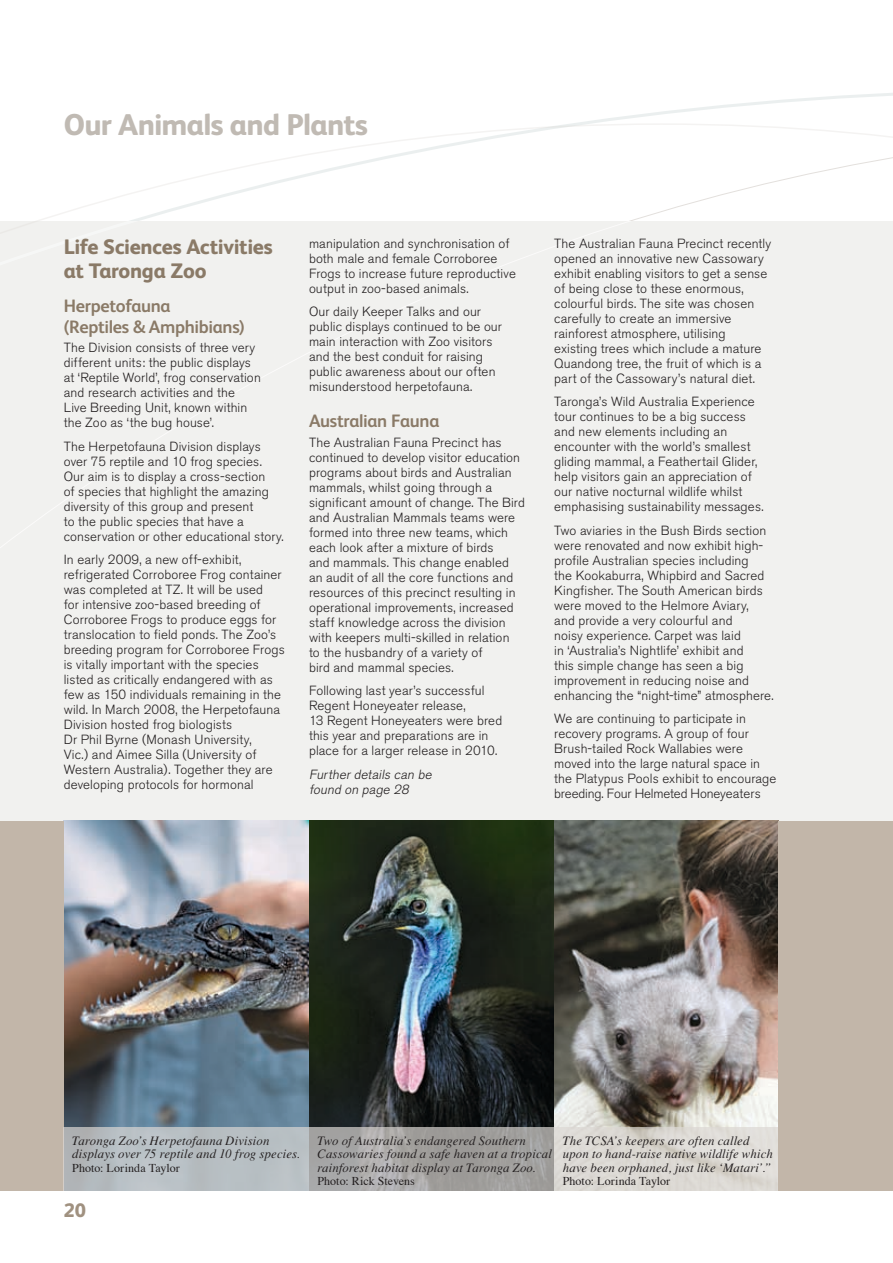
<style>
.page{position:relative;width:893px;height:1263px;background:#fff}
.page>*{position:absolute;margin:0;border:0;box-sizing:border-box;transform-origin:0 0}
.t1{font:800 30px "FS Albert";letter-spacing:-.02em;color:#c0bab3}
.t2{font:800 21px/24px "FS Albert";letter-spacing:-.015em;color:#8a7a67}
.t3{font:800 19.5px "FS Albert";color:#a09180}
.t4{font:700 18px/21px "FS Albert";letter-spacing:-.02em;color:#8a7a67}
.t5{font:300 13.2px/15px "Akzidenz Grotesk BE";letter-spacing:.01em;color:#231f20}
.t6{font:italic 300 13.2px/15px "Akzidenz Grotesk BE";color:#231f20}
.t7{font:italic 12.75px/13.5px "Times";letter-spacing:.01em;color:#231f20}
.t8{font:12px "Times";letter-spacing:.005em;color:#231f20}
</style>
<div class="page">
<div style="left:0;top:221px;width:893px;height:970px;background:#f1f1ef"></div>
<svg style="left:37px;top:123px;width:855px;height:98px"></svg>
<img style="left:64px;top:821px;width:714px;height:306px">
<div style="left:778px;top:821px;width:115px;height:370px;background:#c2b6a9"></div>
<div style="left:0;top:821px;width:64px;height:370px;background:#c2b6a9"></div>
<svg style="left:64px;top:1127px;width:714px;height:64px;background:#bcbdbc"></svg>
<h1 class="t1" style="left:64px;top:103px;width:306px">Our Animals and Plants</h1>
<h2 class="t2" style="left:64px;top:234px;width:211px">Life Sciences Activities at Taronga Zoo</h2>
<h3 class="t4" style="left:64px;top:295px;width:182px">Herpetofauna<br>(Reptiles &amp; Amphibians)</h3>
<p class="t5" style="left:64px;top:340px;width:199px">The Division consists of three very different units: the public displays at ‘Reptile World’, frog conservation and research activities and the Live Breeding U nit, known within the Zoo as ‘the bug house’.</p>
<p class="t5" style="left:64px;top:439px;width:222px">The Herpetofauna Division displays over 75 reptile and 10 frog species.<br>Our aim is to display a cross-section<br>of species that highlight the amazing diversity of this group and present<br>to the public species that have a conservation or other educational story.</p>
<p class="t5" style="left:64px;top:552px;width:222px">I n early 2009, a new off-exhibit, refrigerated Corroboree Frog container was completed at TZ. It will be used<br>for intensive zoo-based breeding of Corroboree Frogs to produce eggs for translocation to field ponds. The Zoo’s breeding program for Corroboree Frogs is vitally important with the species listed as critically endangered with as few as 150 individuals remaining in the wild. I n M arch 2008, the Herpetofauna Division hosted frog biologists<br>Dr Phil Byrne (Monash U niversity,<br>Vic.) and Aimee Silla (U niversity of Western Australia). Together they are developing protocols for hormonal</p>
<p class="t5" style="left:309px;top:236px;width:208px">manipulation and synchronisation of both male and female Corroboree Frogs to increase future reproductive output in zoo-based animals.</p>
<p class="t5" style="left:309px;top:305px;width:195px">Our daily Keeper Talks and our public displays continued to be our main interaction with Zoo visitors and the best conduit for raising public awareness about our often misunderstood herpetofauna.</p>
<h3 class="t4" style="left:309px;top:410px;width:132px">Australian Fauna</h3>
<p class="t5" style="left:309px;top:435px;width:218px">The Australian Fauna Precinct has continued to develop visitor education programs about birds and Australian mammals, whilst going through a significant amount of change. The Bird and Australian M ammals teams were formed into three new teams, which each look after a mixture of birds<br>and mammals. This change enabled an audit of all the core functions and resources of this precinct resulting in operational improvements, increased staff knowledge across the division with keepers multi-skilled in relation<br>to the husbandry of a variety of<br>bird and mammal species.</p>
<p class="t5" style="left:309px;top:683px;width:195px">Following last year’s successful<br>Regent Honeyeater release,<br>13 Regent Honeyeaters were bred this year and preparations are in place for a larger release in 2010.</p>
<p class="t6" style="left:309px;top:767px;width:127px">Further details can be found on page 28</p>
<p class="t5" style="left:554px;top:236px;width:219px">The Australian Fauna Precinct recently opened an innovative new Cassowary exhibit enabling visitors to get a sense of being close to these enormous, colourful birds. The site was chosen carefully to create an immersive rainforest atmosphere, utilising existing trees which include a mature Quandong tree, the fruit of which is a part of the Cassowary’s natural diet.</p>
<p class="t5" style="left:554px;top:395px;width:211px">Taronga’s Wild Australia Experience tour continues to be a big success and new elements including an encounter with the world’s smallest gliding mammal, a Feathertail Glider, help visitors gain an appreciation of our native nocturnal wildlife whilst emphasising sustainability messages.</p>
<p class="t5" style="left:554px;top:523px;width:221px">Two aviaries in the Bush Birds section were renovated and now exhibit high&shy;profile Australian species including<br>the Kookaburra, Whipbird and Sacred Kingfisher. The South American birds were moved to the Helmore Aviary,<br>and provide a very colourful and<br>noisy experience. Carpet was laid<br>in ‘Australia’s Nightlife’ exhibit and<br>this simple change has seen a big improvement in reducing noise and enhancing the “night-time” atmosphere.</p>
<p class="t5" style="left:554px;top:712px;width:224px">We are continuing to participate in recovery programs. A group of four Brush-tailed Rock Wallabies were moved into the large natural space in the Platypus Pools exhibit to encourage breeding. Four Helmeted Honeyeaters</p>
<p class="t7" style="left:72px;top:1134px;width:229px">Taronga Zoo’s Herpetofauna Division displays over 75 reptile and 10 frog species.</p>
<p class="t8" style="left:72px;top:1157px;width:109px">Photo: Lorinda Taylor</p>
<h3 class="t3" style="left:64px;top:1196px;width:24px">20</h3>
<p class="t7" style="left:317px;top:1134px;width:236px">Two of Australia’s endangered Southern<br>Cassowaries found a safe haven at a tropical rainforest habitat display at Taronga Zoo.</p>
<p class="t8" style="left:317px;top:1170px;width:99px">Photo: Rick Stevens</p>
<p class="t7" style="left:563px;top:1134px;width:212px">The TCSA’s keepers are often called upon to hand-raise native wildlife which have been orphaned, just like ‘Matari’.”</p>
<p class="t8" style="left:563px;top:1170px;width:109px">Photo: Lorinda Taylor</p>
</div>
